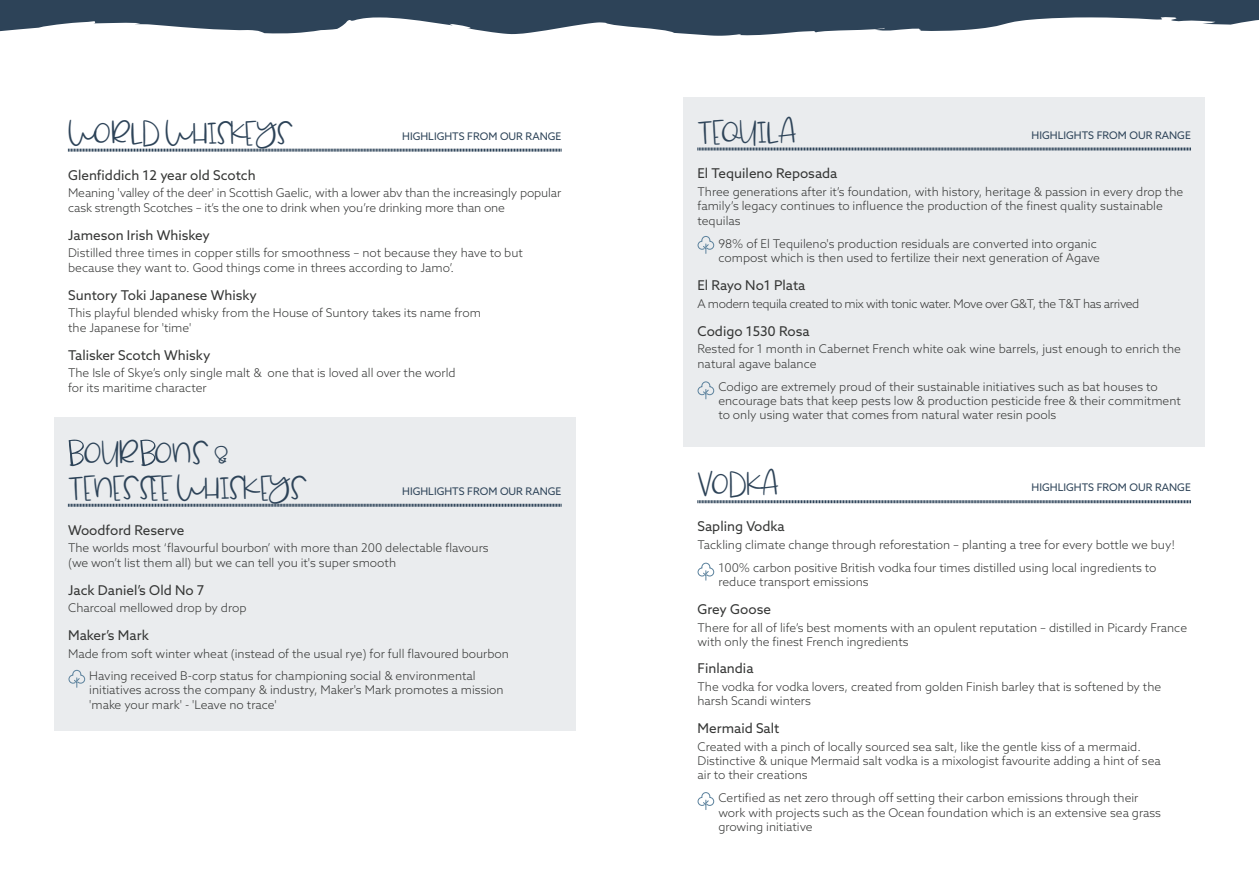
<style>
.page{position:relative;width:1259px;height:893px;background:#fff}
.page>*{position:absolute;margin:0;border:0;box-sizing:border-box;transform-origin:0 0}
.t1{font:16.8px/34.2px "Lemon Drop";color:#2d4358}
.t2{font:16.5px "Lemon Drop";color:#2d4358}
.t3{font:16.5px "Lemon Drop";letter-spacing:-.025em;color:#2d4358}
.t4{font:13.5px "Azo Sans";color:#353635}
.t5{font:300 12px/14.4px "Azo Sans";color:#353635}
.t6{font:300 12px "Azo Sans";letter-spacing:-.03em;color:#353635}
.t7{font:10.5px "Azo Sans";color:#2d4358}
</style>
<div class="page">
<div style="left:54px;top:417px;width:521px;height:314px;background:#eaecee"></div>
<div style="left:683px;top:97px;width:522px;height:349px;background:#eaecee"></div>
<svg style="left:68px;top:148px;width:493px;height:4px;background:#95a0aa"></svg>
<svg style="left:68px;top:503px;width:493px;height:4px;background:#8a96a2"></svg>
<svg style="left:697px;top:147px;width:494px;height:4px;background:#8a96a2"></svg>
<svg style="left:697px;top:500px;width:494px;height:4px;background:#95a0aa"></svg>
<svg style="left:0;top:0;width:1259px;height:36px;fill:#2d4358"></svg>
<svg style="left:69px;top:670px;width:16px;height:17px"></svg>
<svg style="left:697px;top:236px;width:17px;height:17px"></svg>
<svg style="left:697px;top:563px;width:17px;height:17px"></svg>
<svg style="left:697px;top:792px;width:17px;height:18px"></svg>
<svg style="left:697px;top:381px;width:17px;height:18px"></svg>
<svg style="left:69px;top:440px;width:15px;height:26px"></svg>
<svg style="left:140px;top:440px;width:16px;height:26px"></svg>
<h2 class="t2" style="left:68px;top:124px;width:227px">WORLD WHISKEYS</h2>
<p class="t7" style="left:402px;top:129px;width:161px">HIGHLIGHTS FROM OUR RANGE</p>
<p class="t4" style="left:68px;top:166px;width:189px">Glenfiddich 12 year old Scotch</p>
<p class="t5" style="left:68px;top:186px;width:495px">Meaning 'valley of the deer' in Scottish Gaelic, with a lower abv than the increasingly popular cask strength Scotches – it’s the one to drink when you’re drinking more than one</p>
<p class="t4" style="left:68px;top:226px;width:143px">Jameson Irish Whiskey</p>
<p class="t5" style="left:68px;top:246px;width:456px">Distilled three times in copper stills for smoothness – not because they have to but because they want to. Good things come in threes according to Jamo’.</p>
<p class="t4" style="left:68px;top:286px;width:190px">Suntory Toki Japanese Whisky</p>
<p class="t5" style="left:68px;top:306px;width:414px">This playful blended whisky from the House of Suntory takes its name from the Japanese for 'time'</p>
<p class="t4" style="left:68px;top:346px;width:144px">Talisker Scotch Whisky</p>
<p class="t5" style="left:68px;top:366px;width:389px">The Isle of Skye’s only single malt &amp; one that is loved all over the world for its maritime character</p>
<h1 class="t1" style="left:68px;top:437px;width:241px;text-indent:16px">OUR ONS &amp;<br>TENESSEE WHISKEYS</h1>
<p class="t7" style="left:402px;top:484px;width:161px">HIGHLIGHTS FROM OUR RANGE</p>
<p class="t4" style="left:68px;top:521px;width:118px">Woodford Reserve</p>
<p class="t5" style="left:68px;top:541px;width:422px">The worlds most ‘flavourful bourbon’ with more than 200 delectable flavours (we won’t list them all) but we can tell you it's super smooth</p>
<p class="t4" style="left:68px;top:581px;width:138px">Jack Daniel’s Old No 7</p>
<p class="t5" style="left:68px;top:601px;width:180px">Charcoal mellowed drop by drop</p>
<p class="t4" style="left:68px;top:627px;width:82px">Maker’s Mark</p>
<p class="t5" style="left:89px;top:642px;width:421px;line-height:21.9px;text-indent:-21px">Made from soft winter wheat (instead of the usual rye) for full flavoured bourbon<br>Having received B-corp status for championing social &amp; environmental</p>
<p class="t5" style="left:89px;top:682px;width:416px">initiatives across the company &amp; industry, Maker's Mark promotes a mission 'make your mark' - 'Leave no trace'</p>
<h2 class="t3" style="left:697px;top:123px;width:101px">TEQUILA</h2>
<p class="t7" style="left:1031px;top:128px;width:161px">HIGHLIGHTS FROM OUR RANGE</p>
<p class="t4" style="left:697px;top:165px;width:141px">El Tequileno Reposada</p>
<p class="t5" style="left:697px;top:184px;width:487px">Three generations after it’s foundation, with history, heritage &amp; passion in every drop the family’s legacy continues to influence the production of the finest quality sustainable tequilas</p>
<p class="t5" style="left:718px;top:236px;width:383px">98% of El Tequileno's production residuals are converted into organic compost which is then used to fertilize their next generation of Agave</p>
<p class="t4" style="left:697px;top:277px;width:109px">El Rayo No1 Plata</p>
<p class="t6" style="left:697px;top:296px;width:443px">A modern tequila created to mix with tonic water. Move over G&amp;T, the T&amp;T has arrived</p>
<p class="t4" style="left:697px;top:322px;width:114px">Codigo 1530 Rosa</p>
<p class="t5" style="left:697px;top:342px;width:485px">Rested for 1 month in Cabernet French white oak wine barrels, just enough to enrich the natural agave balance</p>
<p class="t5" style="left:718px;top:379px;width:464px">Codigo are extremely proud of their sustainable initiatives such as bat houses to encourage bats that keep pests low &amp; production pesticide free &amp; their commitment to only using water that comes from natural water resin pools</p>
<h2 class="t2" style="left:697px;top:476px;width:83px">VODKA</h2>
<p class="t7" style="left:1031px;top:481px;width:161px">HIGHLIGHTS FROM OUR RANGE</p>
<p class="t4" style="left:697px;top:518px;width:89px">Sapling Vodka</p>
<p class="t5" style="left:697px;top:533px;width:479px;line-height:23px;text-align:center">Tackling climate change through reforestation – planting a tree for every bottle we buy!<br>100% carbon positive British vodka four times distilled using local ingredients to</p>
<p class="t5" style="left:718px;top:574px;width:152px">reduce transport emissions</p>
<p class="t4" style="left:697px;top:600px;width:75px">Grey Goose</p>
<p class="t5" style="left:697px;top:620px;width:491px">There for all of life’s best moments with an opulent reputation – distilled in Picardy France with only the finest French ingredients</p>
<p class="t4" style="left:697px;top:659px;width:57px">Finlandia</p>
<p class="t5" style="left:697px;top:679px;width:465px">The vodka for vodka lovers, created from golden Finish barley that is softened by the harsh Scandi winters</p>
<p class="t4" style="left:697px;top:719px;width:83px">Mermaid Salt</p>
<p class="t5" style="left:697px;top:739px;width:465px">Created with a pinch of locally sourced sea salt, like the gentle kiss of a mermaid.<br>Distinctive &amp; unique Mermaid salt vodka is a mixologist favourite adding a hint of sea air to their creations</p>
<p class="t5" style="left:718px;top:791px;width:444px">Certified as net zero through off setting their carbon emissions through their work with projects such as the Ocean foundation which is an extensive sea grass growing initiative</p>
</div>
